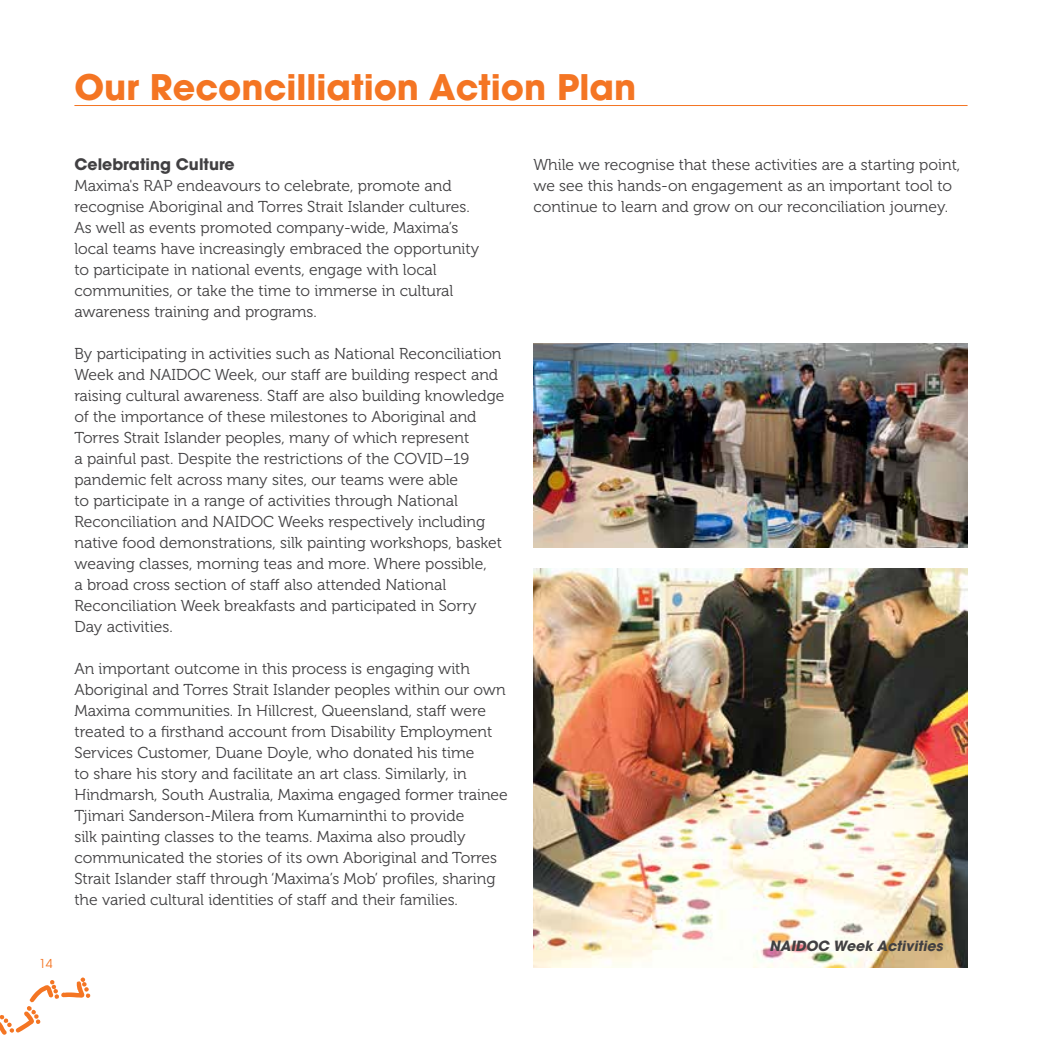
<style>
.page{position:relative;width:1042px;height:1042px;background:#fff}
.page>*{position:absolute;margin:0;border:0;box-sizing:border-box;transform-origin:0 0}
.t1{font:700 35px "Avant Garde";color:#f47523}
.t2{font:15.75px/21px "Museo 300";color:#414042}
.t3{font:700 15.75px "ITC Avant Garde Pro";color:#414042}
.t4{font:italic 700 14px "ITC Avant Garde Pro";color:#414042}
.t5{font:12.25px "ITC Avant Garde Pro";color:#f47523}
</style>
<div class="page">
<hr style="left:74px;top:105px;width:893px;height:1px;background:#f47523">
<img style="left:533px;top:569px;width:434px;height:399px">
<img style="left:533px;top:343px;width:434px;height:205px">
<svg style="left:0;top:977px;width:90px;height:57px"></svg>
<h1 class="t1" style="left:74px;top:65px;width:563px">Our Reconcilliation Action Plan</h1>
<p class="t5" style="left:39px;top:955px;width:15px">14</p>
<p class="t3" style="left:74px;top:153px;width:162px">Celebrating Culture</p>
<p class="t2" style="left:74px;top:175px;width:406px">Maxima's RAP endeavours to celebrate, promote and recognise Aboriginal and Torres Strait Islander cultures.<br>As well as events promoted company-wide, Maxima’s local teams have increasingly embraced the opportunity to participate in national events, engage with local communities, or take the time to immerse in cultural awareness training and programs.</p>
<p class="t2" style="left:74px;top:343px;width:431px">By participating in activities such as National Reconciliation Week and NAIDOC Week, our staff are building respect and raising cultural awareness. Staff are also building knowledge of the importance of these milestones to Aboriginal and Torres Strait Islander peoples, many of which represent<br>a painful past. Despite the restrictions of the COVID–19 pandemic felt across many sites, our teams were able<br>to participate in a range of activities through National Reconciliation and NAIDOC Weeks respectively including native food demonstrations, silk painting workshops, basket weaving classes, morning teas and more. Where possible,<br>a broad cross section of staff also attended National Reconciliation Week breakfasts and participated in Sorry Day activities.</p>
<p class="t2" style="left:74px;top:658px;width:435px">An important outcome in this process is engaging with Aboriginal and Torres Strait Islander peoples within our own Maxima communities. In Hillcrest, Queensland, staff were treated to a firsthand account from Disability Employment Services Customer, Duane Doyle, who donated his time<br>to share his story and facilitate an art class. Similarly, in Hindmarsh, South Australia, Maxima engaged former trainee Tjimari Sanderson-Milera from Kumarninthi to provide<br>silk painting classes to the teams. Maxima also proudly communicated the stories of its own Aboriginal and Torres Strait Islander staff through ‘Maxima’s Mob’ profiles, sharing the varied cultural identities of staff and their families.</p>
<p class="t2" style="left:533px;top:154px;width:428px">While we recognise that these activities are a starting point, we see this hands-on engagement as an important tool to continue to learn and grow on our reconciliation journey.</p>
<p class="t4" style="left:769px;top:937px;width:178px">NAIDOC Week Activities</p>
</div>
